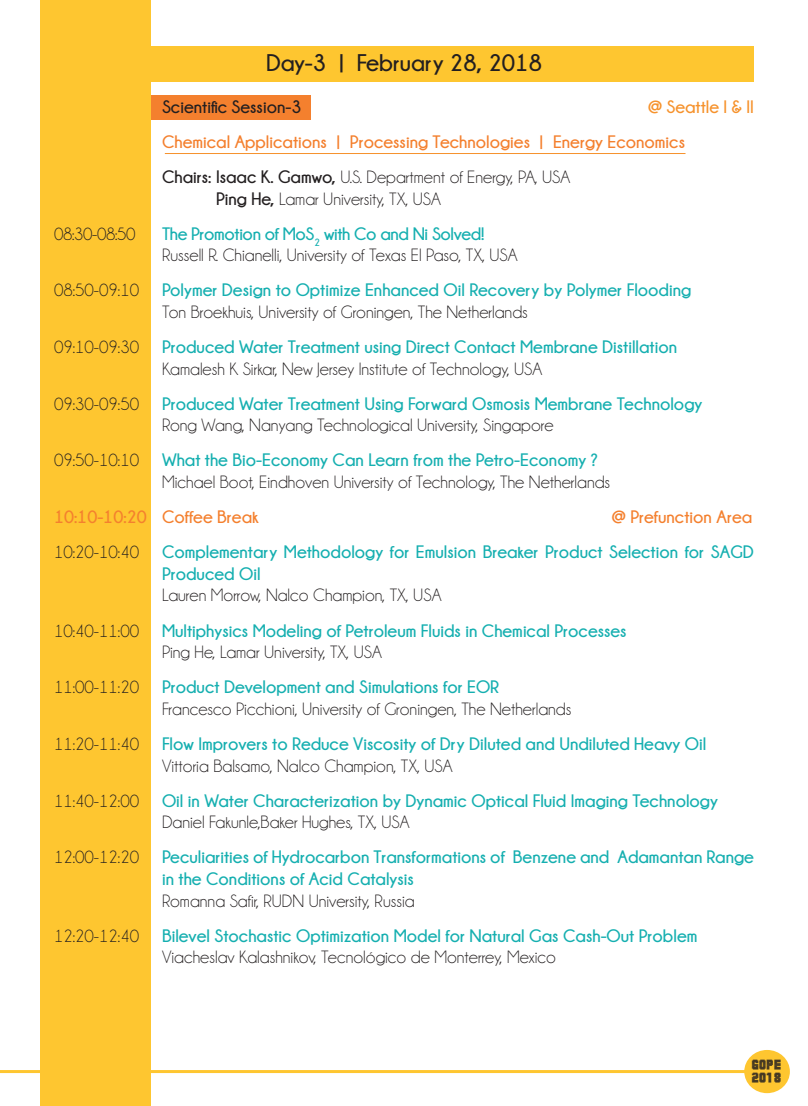
<style>
.page{position:relative;width:808px;height:1106px;background:#fff}
.page>*{position:absolute;margin:0;border:0;box-sizing:border-box;transform-origin:0 0}
.t1{font:700 24px "Champagne&Limousines";color:#231f20}
.t2{font:18px "Champagne&Limousines";color:#231f20}
.t3{font:700 18px/21.6px "Champagne&Limousines";color:#15afb0}
.t4{font:700 18px "Champagne&Limousines";color:#f4802e}
.t5{font:700 18px "Champagne&Limousines";letter-spacing:-.02em;color:#15afb0}
.t6{font:700 18px "Champagne&Limousines";color:#231f20}
.t7{font:700 18px "Champagne&Limousines";color:#f6922c}
.t8{font:18px "Ballsontherampage";color:#231f20}
.s1{font-weight:700}
</style>
<div class="page">
<div style="left:151px;top:95px;width:159px;height:25px;background:#f4802e"></div>
<div style="left:151px;top:46px;width:603px;height:36px;background:#fec630"></div>
<hr style="left:165px;top:153px;width:520px;height:1px;background:#f6922c">
<div style="left:40px;top:0;width:111px;height:1106px;background:#fec630"></div>
<hr style="left:0;top:1070px;width:750px;height:3px;background:#fec630">
<div style="left:744px;top:1050px;width:46px;height:43px;background:#fec630;border-radius:50%"></div>
<p class="t1" style="left:266px;top:49px;width:277px">Day-3 | February 28, 2018</p>
<p class="t6" style="left:162px;top:97px;width:141px">Scientific Session-3</p>
<p class="t7" style="left:648px;top:97px;width:107px">@ Seattle I &amp; II</p>
<p class="t4" style="left:162px;top:132px;width:524px">Chemical Applications | Processing Technologies | Energy Economics</p>
<p class="t2" style="left:162px;top:168px;width:410px"><span class="s1">Chairs: Isaac K. Gamwo,</span> U.S. Department of Energy, PA, USA</p>
<p class="t2" style="left:216px;top:189px;width:226px"><span class="s1">Ping He,</span> Lamar University, TX, USA</p>
<p class="t2" style="left:54px;top:225px;width:83px">08:30-08:50</p>
<p class="t5" style="left:162px;top:223px;width:324px">The Promotion of MoS<sub>2</sub> with Co and Ni Solved!</p>
<p class="t2" style="left:162px;top:246px;width:357px">Russell R. Chianelli, University of Texas El Paso, TX, USA</p>
<p class="t2" style="left:54px;top:281px;width:87px">08:50-09:10</p>
<p class="t3" style="left:162px;top:279px;width:531px">Polymer Design to Optimize Enhanced Oil Recovery by Polymer Flooding</p>
<p class="t2" style="left:162px;top:303px;width:367px">Ton Broekhuis, University of Groningen, The Netherlands</p>
<p class="t2" style="left:54px;top:338px;width:87px">09:10-09:30</p>
<p class="t3" style="left:162px;top:336px;width:517px">Produced Water Treatment using Direct Contact Membrane Distillation</p>
<p class="t2" style="left:162px;top:360px;width:382px">Kamalesh K Sirkar, New Jersey Institute of Technology, USA</p>
<p class="t2" style="left:54px;top:395px;width:87px">09:30-09:50</p>
<p class="t3" style="left:162px;top:393px;width:542px">Produced Water Treatment Using Forward Osmosis Membrane Technology</p>
<p class="t2" style="left:162px;top:416px;width:393px">Rong Wang, Nanyang Technological University, Singapore</p>
<p class="t2" style="left:54px;top:451px;width:87px">09:50-10:10</p>
<p class="t3" style="left:162px;top:449px;width:437px">What the Bio-Economy Can Learn from the Petro-Economy ?</p>
<p class="t2" style="left:162px;top:473px;width:450px">Michael Boot, Eindhoven University of Technology, The Netherlands</p>
<p class="t4" style="left:54px;top:507px;width:206px">10:10-10:20 Coffee Break</p>
<p class="t4" style="left:612px;top:507px;width:142px">@ Prefunction Area</p>
<p class="t2" style="left:54px;top:543px;width:87px">10:20-10:40</p>
<p class="t3" style="left:162px;top:541px;width:593px">Complementary Methodology for Emulsion Breaker Product Selection for SAGD<br>Produced Oil</p>
<p class="t2" style="left:162px;top:586px;width:281px">Lauren Morrow, Nalco Champion, TX, USA</p>
<p class="t2" style="left:54px;top:621px;width:87px">10:40-11:00</p>
<p class="t3" style="left:162px;top:619px;width:466px">Multiphysics Modeling of Petroleum Fluids in Chemical Processes</p>
<p class="t2" style="left:162px;top:643px;width:221px">Ping He, Lamar University, TX, USA</p>
<p class="t2" style="left:54px;top:678px;width:87px">11:00-11:20</p>
<p class="t3" style="left:162px;top:676px;width:339px">Product Development and Simulations for EOR</p>
<p class="t2" style="left:162px;top:700px;width:411px">Francesco Picchioni, University of Groningen, The Netherlands</p>
<p class="t2" style="left:54px;top:735px;width:87px">11:20-11:40</p>
<p class="t3" style="left:162px;top:733px;width:546px">Flow Improvers to Reduce Viscosity of Dry Diluted and Undiluted Heavy Oil</p>
<p class="t2" style="left:162px;top:756px;width:292px">Vittoria Balsamo, Nalco Champion, TX, USA</p>
<p class="t2" style="left:54px;top:792px;width:87px">11:40-12:00</p>
<p class="t3" style="left:162px;top:789px;width:557px">Oil in Water Characterization by Dynamic Optical Fluid Imaging Technology</p>
<p class="t2" style="left:162px;top:813px;width:249px">Daniel Fakunle,Baker Hughes, TX, USA</p>
<p class="t2" style="left:54px;top:848px;width:87px">12:00-12:20</p>
<p class="t3" style="left:162px;top:846px;width:593px">Peculiarities of Hydrocarbon Transformations of Benzene and Adamantan Range in the Conditions of Acid Catalysis</p>
<p class="t2" style="left:162px;top:891px;width:254px">Romanna Safir, RUDN University, Russia</p>
<p class="t2" style="left:54px;top:927px;width:87px">12:20-12:40</p>
<p class="t3" style="left:162px;top:924px;width:537px">Bilevel Stochastic Optimization Model for Natural Gas Cash-Out Problem</p>
<p class="t2" style="left:162px;top:948px;width:395px">Viacheslav Kalashnikov, Tecnológico de Monterrey, Mexico</p>
<p class="t8" style="left:752px;top:1054px;width:31px">GOPE</p>
<p class="t8" style="left:752px;top:1067px;width:31px">2018</p>
</div>
